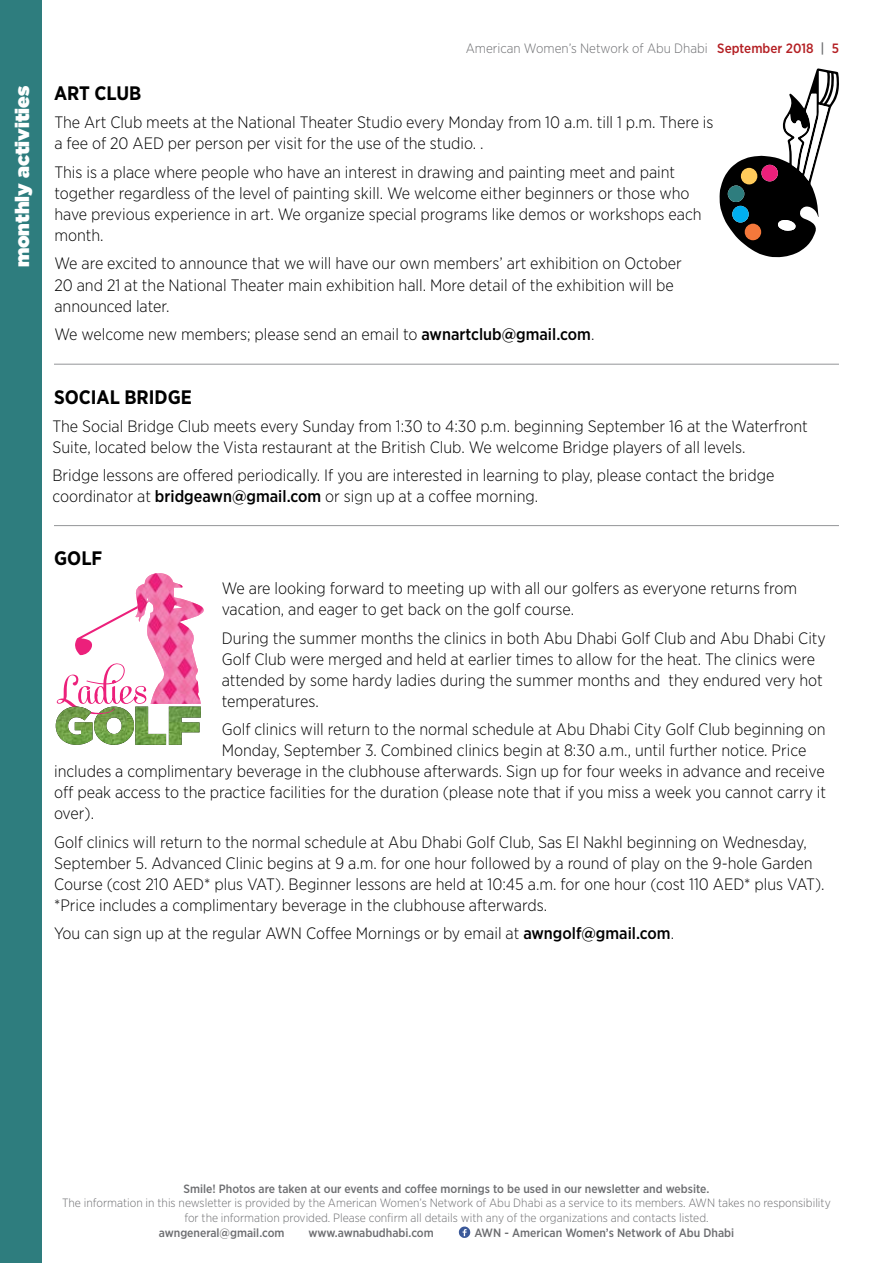
<style>
.page{position:relative;width:893px;height:1263px;background:#fff}
.page>*{position:absolute;margin:0;border:0;box-sizing:border-box;transform-origin:0 0}
.t1{font:700 19.5px "Gotham Narrow";color:#000}
.t2{font:900 19.5px "Gotham";color:#fff}
.t3{font:300 16.5px/21px "Gotham Narrow";color:#000}
.t4{font:300 13.5px "Gotham Narrow";color:#6d6e71}
.t5{font:300 12px/14.4px "Gotham Narrow";color:#6d6e71;text-align:center}
.t6{font:500 12px "Gotham Narrow";color:#6d6e71}
.s1{font-weight:500;color:#b42024}
.s2{font-weight:500}
</style>
<div class="page">
<svg style="left:459px;top:1226px;width:11px;height:12px"></svg>
<div style="left:0;top:0;width:41px;height:1263px;background:#2e7d7e"></div>
<hr style="left:54px;top:525px;width:785px;height:1px;background:#939598">
<hr style="left:54px;top:364px;width:785px;height:1px;background:#939598">
<svg style="left:719px;top:68px;width:120px;height:189px"></svg>
<div style="left:741px;top:168px;width:16px;height:17px;background:#ffcb5b;border-radius:50%"></div>
<div style="left:745px;top:224px;width:16px;height:16px;background:#f4783b;border-radius:50%"></div>
<svg style="left:56px;top:573px;width:148px;height:172px"></svg>
<p class="t4" style="left:466px;top:40px;width:375px">American Women’s Network of Abu Dhabi <span class="s1">September 2018</span> <span class="s2">|</span> <span class="s1">5</span></p>
<p class="t2" style="left:11px;top:267px;width:183px;rotate:-90deg">monthly activities</p>
<p class="t1" style="left:54px;top:81px;width:89px">ART CLUB</p>
<p class="t3" style="left:54px;top:112px;width:661px">The Art Club meets at the National Theater Studio every Monday from 10 a.m. till 1 p.m. There is a fee of 20 AED per person per visit for the use of the studio. .</p>
<p class="t3" style="left:54px;top:161px;width:649px">This is a place where people who have an interest in drawing and painting meet and paint together regardless of the level of painting skill. We welcome either beginners or those who have previous experience in art. We organize special programs like demos or workshops each month.</p>
<p class="t3" style="left:54px;top:253px;width:629px">We are excited to announce that we will have our own members’ art exhibition on October<br>20 and 21 at the National Theater main exhibition hall. More detail of the exhibition will be announced later.</p>
<p class="t3" style="left:54px;top:323px;width:541px">We welcome new members; please send an email to <span class="s2">awnartclub@gmail.com</span>.</p>
<p class="t1" style="left:54px;top:385px;width:139px">SOCIAL BRIDGE</p>
<p class="t3" style="left:52px;top:415px;width:757px">The Social Bridge Club meets every Sunday from 1:30 to 4:30 p.m. beginning September 16 at the Waterfront<br>Suite, located below the Vista restaurant at the British Club. We welcome Bridge players of all levels.</p>
<p class="t3" style="left:52px;top:464px;width:724px">Bridge lessons are offered periodically. If you are interested in learning to play, please contact the bridge coordinator at <span class="s2">bridgeawn@gmail.com</span> or sign up at a coffee morning.</p>
<p class="t1" style="left:54px;top:546px;width:50px">GOLF</p>
<p class="t3" style="left:222px;top:577px;width:577px">We are looking forward to meeting up with all our golfers as everyone returns from vacation, and eager to get back on the golf course.</p>
<p class="t3" style="left:222px;top:627px;width:606px">During the summer months the clinics in both Abu Dhabi Golf Club and Abu Dhabi City Golf Club were merged and held at earlier times to allow for the heat. The clinics were attended by some hardy ladies during the summer months and they endured very hot temperatures.</p>
<p class="t3" style="left:222px;top:718px;width:605px">Golf clinics will return to the normal schedule at Abu Dhabi City Golf Club beginning on</p>
<p class="t3" style="left:222px;top:739px;width:586px">Monday, September 3. Combined clinics begin at 8:30 a.m., until further notice. Price</p>
<p class="t3" style="left:54px;top:760px;width:772px">includes a complimentary beverage in the clubhouse afterwards. Sign up for four weeks in advance and receive</p>
<p class="t3" style="left:54px;top:781px;width:774px">off peak access to the practice facilities for the duration (please note that if you miss a week you cannot carry it</p>
<p class="t3" style="left:54px;top:802px;width:41px">over).</p>
<p class="t3" style="left:54px;top:831px;width:772px">Golf clinics will return to the normal schedule at Abu Dhabi Golf Club, Sas El Nakhl beginning on Wednesday, September 5. Advanced Clinic begins at 9 a.m. for one hour followed by a round of play on the 9-hole Garden Course (cost 210 AED* plus VAT). Beginner lessons are held at 10:45 a.m. for one hour (cost 110 AED* plus VAT). *Price includes a complimentary beverage in the clubhouse afterwards.</p>
<p class="t3" style="left:54px;top:922px;width:622px">You can sign up at the regular AWN Coffee Mornings or by email at <span class="s2">awngolf@gmail.com</span>.</p>
<p class="t6" style="left:184px;top:1181px;width:527px">Smile! Photos are taken at our events and coffee mornings to be used in our newsletter and website.</p>
<p class="t5" style="left:62px;top:1195px;width:770px">The information in this newsletter is provided by the American Women’s Network of Abu Dhabi as a service to its members. AWN takes no responsibility for the information provided. Please confirm all details with any of the organizations and contacts listed.</p>
<p class="t6" style="left:159px;top:1226px;width:127px">awngeneral@gmail.com</p>
<p class="t6" style="left:309px;top:1226px;width:127px">www.awnabudhabi.com</p>
<p class="t6" style="left:474px;top:1226px;width:261px">AWN - American Women’s Network of Abu Dhabi</p>
</div>
